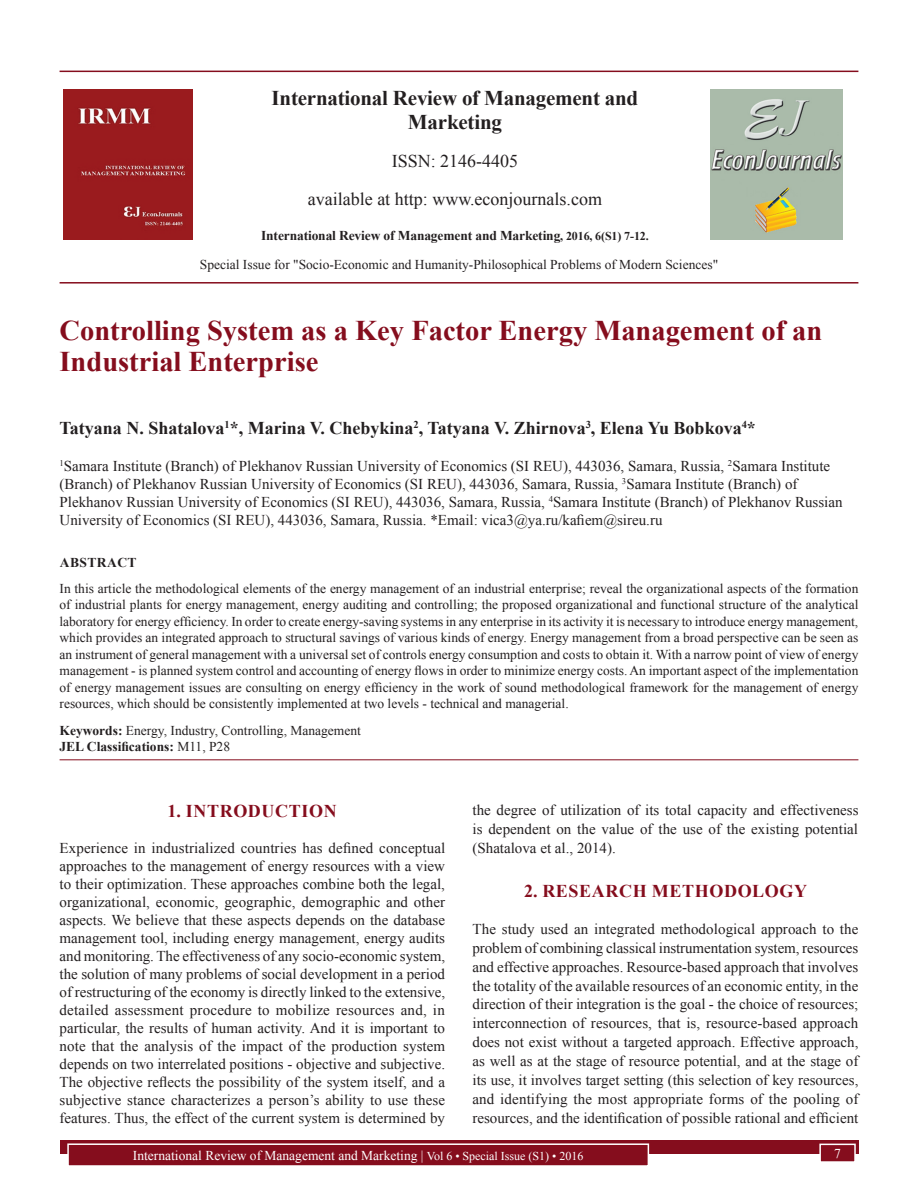
<style>
.page{position:relative;width:918px;height:1188px;background:#fff}
.page>*{position:absolute;margin:0;border:0;box-sizing:border-box;transform-origin:0 0}
.AT{font:700 28.5px/31.5px "Times New Roman";color:#850d1d}
.Issue_details{font:700 21px/24px "Times New Roman";letter-spacing:-.01em;color:#231f20;text-align:center}
.AU{font:700 18px "Times New Roman";color:#231f20}
.Issue_details-2{font:18px "Times New Roman";color:#231f20}
.t1{font:700 18px "Times New Roman";letter-spacing:.035em;color:#850d1d}
.TX{font:15px/18px "Times New Roman";color:#231f20;text-align:justify}
.AFF{font:15px/18px "Times New Roman";color:#231f20}
.ABS{font:13.5px/16.5px "Times New Roman";color:#231f20;text-align:justify}
.KWD{font:13.5px/16.2px "Times New Roman";color:#231f20}
.Folio{font:13.5px "Times New Roman";color:#fff}
.Issue_details-3{font:700 13.5px "Times New Roman";letter-spacing:-.01em;color:#231f20}
.ABSH{font:700 13.5px "Times New Roman";letter-spacing:.035em;color:#231f20}
.s1{font-size:12px}
.s2{font-weight:700}
</style>
<div class="page">
<div style="left:60px;top:1140px;width:798px;height:13px;background:#850d1d"></div>
<div style="left:68px;top:1144px;width:580px;height:22px;background:#850d1d"></div>
<div style="left:67px;top:1143px;width:582px;height:24px;border:2px solid #fff"></div>
<div style="left:820px;top:1144px;width:35px;height:18px;background:#850d1d"></div>
<div style="left:819px;top:1144px;width:37px;height:19px;border:2px solid #fff"></div>
<hr style="left:60px;top:71px;width:798px;height:1px;background:#850d1d">
<hr style="left:60px;top:282px;width:798px;height:2px;background:#850d1d">
<img style="left:64px;top:89px;width:129px;height:151px">
<img style="left:711px;top:89px;width:132px;height:150px">
<hr style="left:60px;top:759px;width:798px;height:1px;background:#850d1d">
<p class="Issue_details" style="left:272px;top:85px;width:368px">International Review of Management and<br>Marketing</p>
<p class="Issue_details-2" style="left:392px;top:148px;width:128px">ISSN: 2146-4405</p>
<p class="Issue_details-2" style="left:308px;top:186px;width:296px">available at http: www.econjournals.com</p>
<p class="Issue_details-3" style="left:261px;top:226px;width:389px">International Review of Management and Marketing<span class="s1">, 2016, 6(S1) 7-12.</span></p>
<p class="ABS" style="left:200px;top:256px;width:520px">Special Issue for "Socio-Economic and Humanity-Philosophical Problems of Modern Sciences"</p>
<p class="AT" style="left:60px;top:314px;width:764px">Controlling System as a Key Factor Energy Management of an<br>Industrial Enterprise</p>
<p class="AU" style="left:60px;top:415px;width:698px">Tatyana N. Shatalova<sup>1</sup>*, Marina V. Chebykina<sup>2</sup>, Tatyana V. Zhirnova<sup>3</sup>, Elena Yu Bobkova<sup>4</sup>*</p>
<p class="AFF" style="left:60px;top:457px;width:785px"><sup>1</sup>Samara Institute (Branch) of Plekhanov Russian University of Economics (SI REU), 443036, Samara, Russia, <sup>2</sup>Samara Institute (Branch) of Plekhanov Russian University of Economics (SI REU), 443036, Samara, Russia, <sup>3</sup>Samara Institute (Branch) of Plekhanov Russian University of Economics (SI REU), 443036, Samara, Russia, <sup>4</sup>Samara Institute (Branch) of Plekhanov Russian University of Economics (SI REU), 443036, Samara, Russia. *Email: vica3@ya.ru/kafiem@sireu.ru</p>
<p class="ABSH" style="left:60px;top:553px;width:78px">ABSTRACT</p>
<p class="ABS" style="left:60px;top:579px;width:800px">In this article the methodological elements of the energy management of an industrial enterprise; reveal the organizational aspects of the formation of industrial plants for energy management, energy auditing and controlling; the proposed organizational and functional structure of the analytical laboratory for energy efficiency. In order to create energy-saving systems in any enterprise in its activity it is necessary to introduce energy management, which provides an integrated approach to structural savings of various kinds of energy. Energy management from a broad perspective can be seen as an instrument of general management with a universal set of controls energy consumption and costs to obtain it. With a narrow point of view of energy management - is planned system control and accounting of energy flows in order to minimize energy costs. An important aspect of the implementation of energy management issues are consulting on energy efficiency in the work of sound methodological framework for the management of energy resources, which should be consistently implemented at two levels - technical and managerial.</p>
<p class="KWD" style="left:60px;top:722px;width:303px"><span class="s2">Keywords:</span> Energy, Industry, Controlling, Management<br><span class="s2">JEL Classifications:</span> M11, P28</p>
<h1 class="t1" style="left:168px;top:798px;width:171px">1. INTRODUCTION</h1>
<p class="TX" style="left:60px;top:839px;width:387px">Experience in industrialized countries has defined conceptual approaches to the management of energy resources with a view to their optimization. These approaches combine both the legal, organizational, economic, geographic, demographic and other aspects. We believe that these aspects depends on the database management tool, including energy management, energy audits and monitoring. The effectiveness of any socio-economic system, the solution of many problems of social development in a period of restructuring of the economy is directly linked to the extensive, detailed assessment procedure to mobilize resources and, in particular, the results of human activity. And it is important to note that the analysis of the impact of the production system depends on two interrelated positions - objective and subjective.<br>The objective reflects the possibility of the system itself, and a subjective stance characterizes a person’s ability to use these features. Thus, the effect of the current system is determined by</p>
<p class="TX" style="left:472px;top:800px;width:388px;line-height:18.9px">the degree of utilization of its total capacity and effectiveness is dependent on the value of the use of the existing potential (Shatalova et al., 2014).</p>
<h1 class="t1" style="left:524px;top:878px;width:285px">2. RESEARCH METHODOLOGY</h1>
<p class="TX" style="left:472px;top:919px;width:388px;line-height:18.9px">The study used an integrated methodological approach to the problem of combining classical instrumentation system, resources and effective approaches. Resource-based approach that involves the totality of the available resources of an economic entity, in the direction of their integration is the goal - the choice of resources; interconnection of resources, that is, resource-based approach does not exist without a targeted approach. Effective approach, as well as at the stage of resource potential, and at the stage of its use, it involves target setting (this selection of key resources, and identifying the most appropriate forms of the pooling of resources, and the identification of possible rational and efficient</p>
<p class="Folio" style="left:133px;top:1146px;width:452px">International Review of Management and Marketing | <span class="s1">Vol 6 • Special Issue (S1) • 2016</span></p>
<p class="Folio" style="left:834px;top:1144px;width:8px">7</p>
</div>
